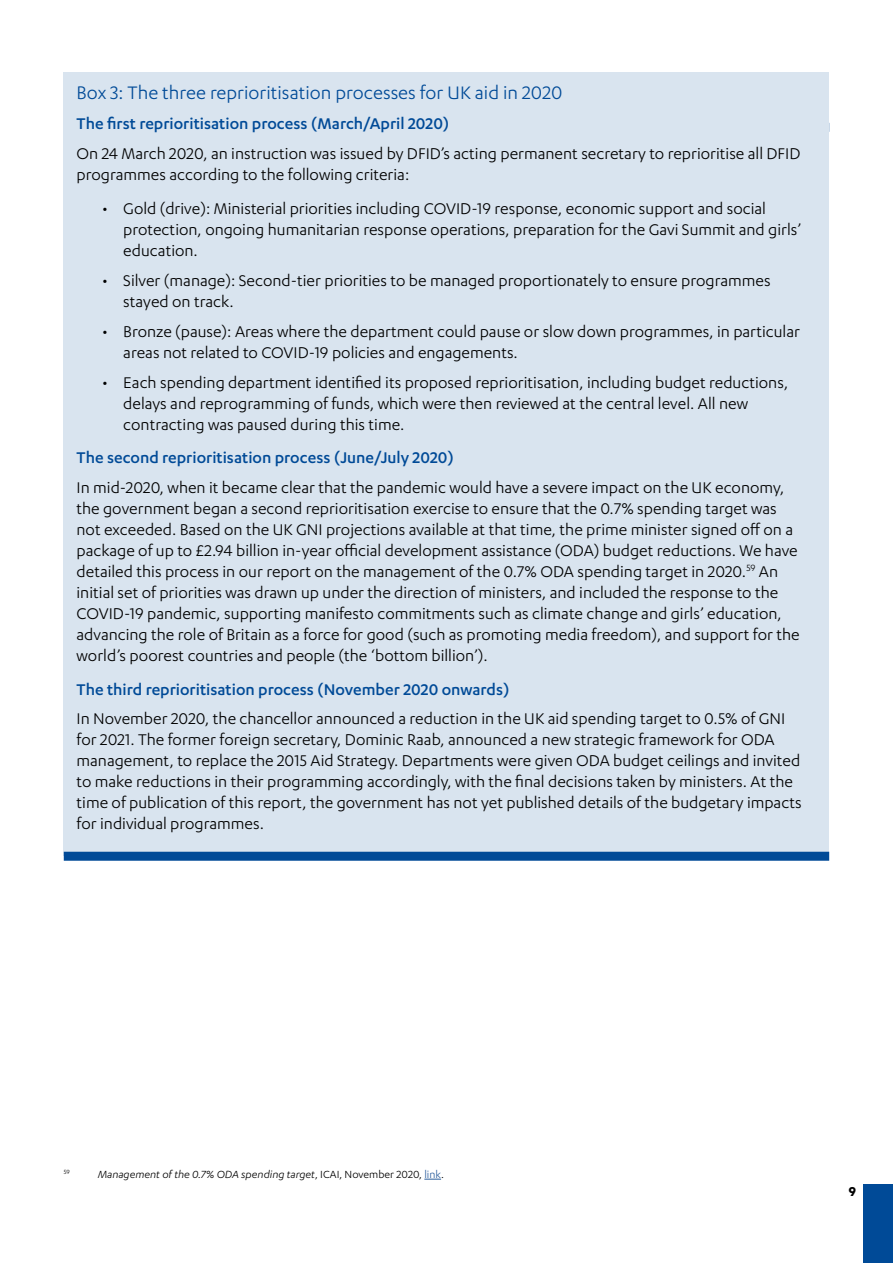
<style>
.page{position:relative;width:893px;height:1263px;background:#fff}
.page>*{position:absolute;margin:0;border:0;box-sizing:border-box;transform-origin:0 0}
.t1{font:21px "Karbon";color:#004a97}
.t2{font:18px/21px "Karbon";color:#000}
.t3{font:500 18px "Karbon";color:#004a97}
.t4{font:700 15px "Karbon";color:#000}
.t5{font:italic 12px "Karbon";color:#000}
.t6{font:7.05px "Karbon";color:#000}
.s1{font-style:normal}
.s2{font-style:normal;color:#275b9b}
</style>
<div class="page">
<div style="left:863px;top:1184px;width:30px;height:79px;background:#004a97"></div>
<div style="left:64px;top:72px;width:765px;height:55px;background:#d9e4ef"></div>
<div style="left:64px;top:104px;width:765px;height:752px;background:#d9e4ef"></div>
<div style="left:64px;top:852px;width:765px;height:9px;background:#004a97"></div>
<svg style="left:424px;top:1179px;width:17px;height:1px"></svg>
<p class="t1" style="left:77px;top:81px;width:487px">Box 3: The three reprioritisation processes for UK aid in 2020</p>
<p class="t3" style="left:77px;top:114px;width:374px">The first reprioritisation process (March/April 2020)</p>
<p class="t2" style="left:77px;top:142px;width:725px">On 24 March 2020, an instruction was issued by DFID’s acting permanent secretary to reprioritise all DFID programmes according to the following criteria:</p>
<p class="t2" style="left:123px;top:197px;width:679px;text-indent:-21px">• Gold (drive): Ministerial priorities including COVID-19 response, economic support and social protection, ongoing humanitarian response operations, preparation for the Gavi Summit and girls’ education.</p>
<p class="t2" style="left:123px;top:269px;width:649px;text-indent:-21px">• Silver (manage): Second-tier priorities to be managed proportionately to ensure programmes stayed on track.</p>
<p class="t2" style="left:123px;top:320px;width:678px;text-indent:-21px">• Bronze (pause): Areas where the department could pause or slow down programmes, in particular areas not related to COVID-19 policies and engagements.</p>
<p class="t2" style="left:123px;top:371px;width:666px;text-indent:-21px">• Each spending department identified its proposed reprioritisation, including budget reductions, delays and reprogramming of funds, which were then reviewed at the central level. All new contracting was paused during this time.</p>
<p class="t3" style="left:77px;top:448px;width:379px">The second reprioritisation process (June/July 2020)</p>
<p class="t2" style="left:77px;top:476px;width:725px">In mid-2020, when it became clear that the pandemic would have a severe impact on the UK economy, the government began a second reprioritisation exercise to ensure that the 0.7% spending target was not exceeded. Based on the UK GNI projections available at that time, the prime minister signed off on a package of up to £2.94 billion in-year official development assistance (ODA) budget reductions. We have detailed this process in our report on the management of the 0.7% ODA spending target in 2020.<sup>59</sup> An initial set of priorities was drawn up under the direction of ministers, and included the response to the COVID-19 pandemic, supporting manifesto commitments such as climate change and girls’ education, advancing the role of Britain as a force for good (such as promoting media freedom), and support for the world’s poorest countries and people (the ‘bottom billion’).</p>
<p class="t3" style="left:77px;top:679px;width:435px">The third reprioritisation process (November 2020 onwards)</p>
<p class="t2" style="left:77px;top:708px;width:727px">In November 2020, the chancellor announced a reduction in the UK aid spending target to 0.5% of GNI for 2021. The former foreign secretary, Dominic Raab, announced a new strategic framework for ODA management, to replace the 2015 Aid Strategy. Departments were given ODA budget ceilings and invited to make reductions in their programming accordingly, with the final decisions taken by ministers. At the time of publication of this report, the government has not yet published details of the budgetary impacts for individual programmes.</p>
<p class="t6" style="left:64px;top:1168px;width:8px">59</p>
<p class="t5" style="left:98px;top:1168px;width:348px">Management of the 0.7% ODA spending target<span class="s1">, ICAI, November 2020,</span> <span class="s2">link</span><span class="s1">.</span></p>
<p class="t4" style="left:849px;top:1183px;width:9px">9</p>
</div>
